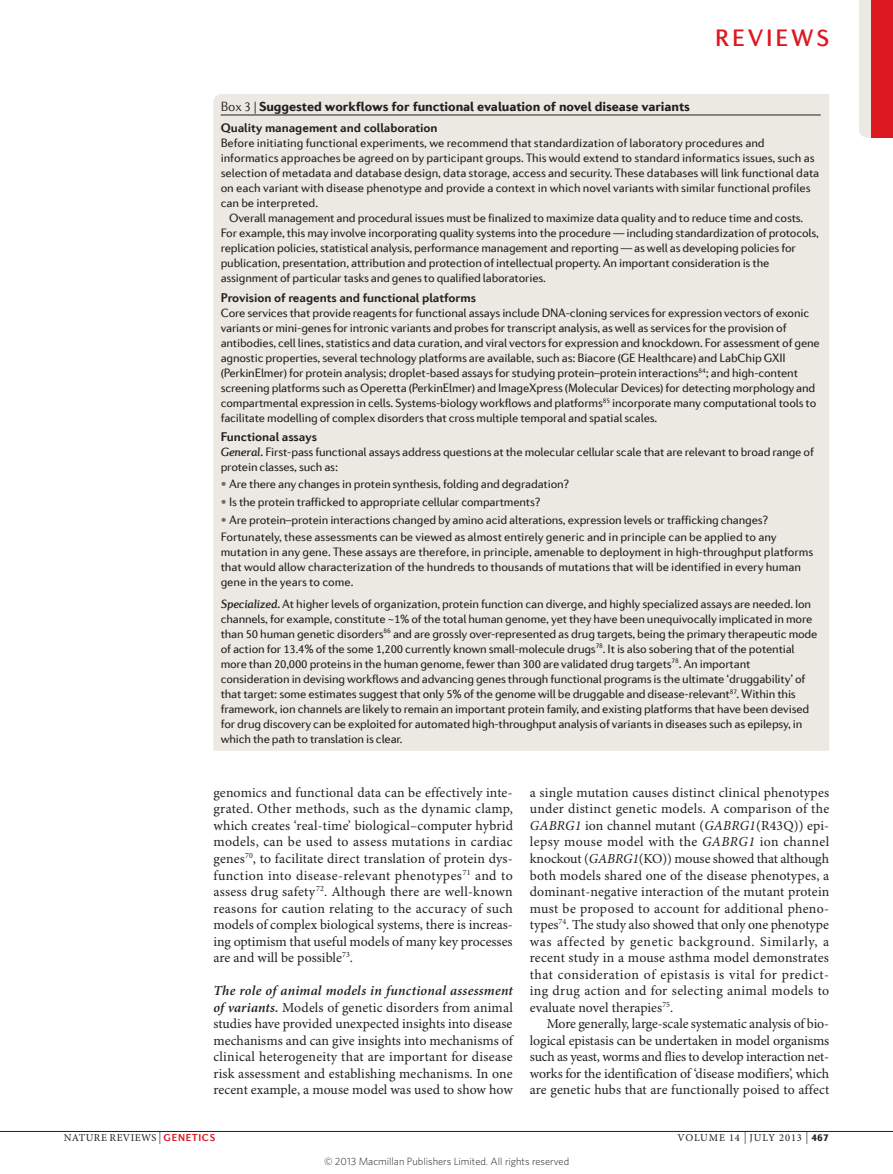
<style>
.page{position:relative;width:893px;height:1174px;background:#fff}
.page>*{position:absolute;margin:0;border:0;box-sizing:border-box;transform-origin:0 0}
.t1{font:500 24px "Diverda Sans Com";letter-spacing:.115em;color:#dc1820}
.bodyfirst{font:13.8px/16.5px "Minion Pro";letter-spacing:.005em;color:#231f20;text-align:justify}
.bodyindent{font:13.8px/16.5px "Minion Pro";letter-spacing:.005em;color:#231f20;text-align:justify}
.boxtitle{font:900 13.5px "Diverda Sans Com";letter-spacing:-.005em;color:#231f20}
.boxcrosshead{font:700 12.75px "Diverda Sans Com";letter-spacing:-.005em;color:#231f20}
.boxbody1{font:12.3px/15px "Diverda Sans Com";letter-spacing:-.015em;color:#231f20}
.boxbody1_inline{font:12.3px/15px "Diverda Sans Com";letter-spacing:-.015em;color:#231f20}
.boxbody{font:12.3px/15px "Diverda Sans Com";letter-spacing:-.015em;color:#231f20}
.boxbody1_inline_cros{font:12.3px/15px "Diverda Sans Com";letter-spacing:-.005em;color:#231f20}
.boxbullet{font:12.3px "Diverda Sans Com";letter-spacing:-.015em;color:#231f20}
.t2{font:300 10.5px "Whitney";color:#231f20}
.t3{font:10.5px "Minion Pro";letter-spacing:.05em;color:#231f20}
.t4{font:10.5px "Minion Pro";letter-spacing:.085em;color:#231f20}
.s1{font-weight:300}
.s2{font-weight:500;font-style:italic}
.s3{color:#6c6d70}
.s4{font-weight:600;font-style:italic}
.s5{font-style:italic}
.s6{font-size:12px}
.s7{font-family:"Diverda Sans Com";font-weight:700;font-size:10.2px;color:#dc1820}
.s8{font-family:"Diverda Sans Com";font-weight:900}
</style>
<div class="page">
<hr style="left:0;top:1131px;width:893px;height:1px;background:#231f20">
<div style="left:213px;top:94px;width:616px;height:656px;background:#ece8e2"></div>
<hr style="left:221px;top:115px;width:600px;height:1px;background:#231f20">
<svg style="left:859px;top:0;width:13px;height:138px;background:#ead8d3"></svg>
<div style="left:872px;top:0;width:21px;height:138px;background:#dc1820"></div>
<h1 class="t1" style="left:715px;top:24px;width:116px">REVIEWS</h1>
<p class="boxtitle" style="left:221px;top:98px;width:471px"><span class="s1">Box 3 |</span> Suggested workflows for functional evaluation of novel disease variants</p>
<p class="boxcrosshead" style="left:221px;top:120px;width:218px">Quality management and collaboration</p>
<p class="boxbody1" style="left:221px;top:136px;width:600px">Before initiating functional experiments, we recommend that standardization of laboratory procedures and informatics approaches be agreed on by participant groups. This would extend to standard informatics issues, such as selection of metadata and database design, data storage, access and security. These databases will link functional data on each variant with disease phenotype and provide a context in which novel variants with similar functional profiles can be interpreted.</p>
<p class="boxbody" style="left:221px;top:211px;width:600px;text-indent:9px">Overall management and procedural issues must be finalized to maximize data quality and to reduce time and costs.<br>For example, this may involve incorporating quality systems into the procedure — including standardization of protocols, replication policies, statistical analysis, performance management and reporting — as well as developing policies for publication, presentation, attribution and protection of intellectual property. An important consideration is the assignment of particular tasks and genes to qualified laboratories.</p>
<p class="boxcrosshead" style="left:221px;top:290px;width:257px">Provision of reagents and functional platforms</p>
<p class="boxbody1" style="left:221px;top:305px;width:601px">Core services that provide reagents for functional assays include DNA-cloning services for expression vectors of exonic variants or mini-genes for intronic variants and probes for transcript analysis, as well as services for the provision of antibodies, cell lines, statistics and data curation, and viral vectors for expression and knockdown. For assessment of gene agnostic properties, several technology platforms are available, such as: Biacore (GE Healthcare) and LabChip GXII (PerkinElmer) for protein analysis; droplet-based assays for studying protein–protein interactions<sup>84</sup>; and high-content screening platforms such as Operetta (PerkinElmer) and ImageXpress (Molecular Devices) for detecting morphology and compartmental expression in cells. Systems-biology workflows and platforms<sup>85</sup> incorporate many computational tools to facilitate modelling of complex disorders that cross multiple temporal and spatial scales.</p>
<p class="boxcrosshead" style="left:221px;top:429px;width:98px">Functional assays</p>
<p class="boxbody1_inline_cros" style="left:221px;top:444px;width:595px"><span class="s2">General.</span> First-pass functional assays address questions at the molecular cellular scale that are relevant to broad range of protein classes, such as:</p>
<p class="boxbullet" style="left:221px;top:476px;width:350px"><span class="s3">•</span> Are there any changes in protein synthesis, folding and degradation?</p>
<p class="boxbullet" style="left:221px;top:495px;width:321px"><span class="s3">•</span> Is the protein trafficked to appropriate cellular compartments?</p>
<p class="boxbullet" style="left:221px;top:513px;width:549px"><span class="s3">•</span> Are protein–protein interactions changed by amino acid alterations, expression levels or trafficking changes?</p>
<p class="boxbody1_inline_cros" style="left:221px;top:529px;width:594px">Fortunately, these assessments can be viewed as almost entirely generic and in principle can be applied to any mutation in any gene. These assays are therefore, in principle, amenable to deployment in high-throughput platforms that would allow characterization of the hundreds to thousands of mutations that will be identified in every human gene in the years to come.</p>
<p class="boxbody1_inline" style="left:221px;top:596px;width:598px"><span class="s2">Specialized.</span> At higher levels of organization, protein function can diverge, and highly specialized assays are needed. Ion channels, for example, constitute ~1% of the total human genome, yet they have been unequivocally implicated in more than 50 human genetic disorders<sup>86</sup> and are grossly over-represented as drug targets, being the primary therapeutic mode of action for 13.4% of the some 1,200 currently known small-molecule drugs<sup>78</sup>. It is also sobering that of the potential more than 20,000 proteins in the human genome, fewer than 300 are validated drug targets<sup>78</sup>. An important consideration in devising workflows and advancing genes through functional programs is the ultimate ‘druggability’ of that target: some estimates suggest that only 5% of the genome will be druggable and disease-relevant<sup>87</sup>. Within this framework, ion channels are likely to remain an important protein family, and existing platforms that have been devised for drug discovery can be exploited for automated high-throughput analysis of variants in diseases such as epilepsy, in which the path to translation is clear.</p>
<p class="bodyfirst" style="left:213px;top:785px;width:301px">genomics and functional data can be effectively inte&shy;grated. Other methods, such as the dynamic clamp, which creates ‘real-time’ biological–computer hybrid models, can be used to assess mutations in cardiac genes<sup>70</sup>, to facilitate direct translation of protein dys&shy;function into disease-relevant phenotypes<sup>71</sup> and to assess drug safety <sup>72</sup>. Although there are well-known reasons for caution relating to the accuracy of such models of complex biological systems, there is increas&shy;ing optimism that useful models of many key processes are and will be possible<sup>73</sup>.</p>
<p class="bodyfirst" style="left:213px;top:983px;width:301px"><span class="s4">The role of animal models in functional assessment of variants.</span> Models of genetic disorders from animal studies have provided unexpected insights into disease mechanisms and can give insights into mechanisms of clinical heterogeneity that are important for disease risk assessment and establishing mechanisms. In one recent example, a mouse model was used to show how</p>
<p class="bodyfirst" style="left:530px;top:785px;width:301px">a single mutation causes distinct clinical phenotypes under distinct genetic models. A comparison of the <span class="s5">GABRG1</span> ion channel mutant (<span class="s5">GABRG1</span>(R43Q)) epi&shy;lepsy mouse model with the <span class="s5">GABRG1</span> ion channel knockout (<span class="s5">GABRG1</span>(KO)) mouse showed that although both models shared one of the disease phenotypes, a dominant-negative interaction of the mutant protein must be proposed to account for additional pheno&shy;types<sup>74</sup>. The study also showed that only one phenotype was affected by genetic background. Similarly, a recent study in a mouse asthma model demonstrates that consideration of epistasis is vital for predict&shy;ing drug action and for selecting animal models to evaluate novel therapies<sup>75</sup>.</p>
<p class="bodyindent" style="left:530px;top:1016px;width:301px;text-indent:17px">More generally, large-scale systematic analysis of bio&shy;logical epistasis can be undertaken in model organisms such as yeast, worms and flies to develop interaction net&shy;works for the identification of ‘disease modifiers’, which are genetic hubs that are functionally poised to affect</p>
<p class="t3" style="left:64px;top:1131px;width:153px">NATURE REVIEWS <span class="s6">|</span> <span class="s7">GENETICS</span></p>
<p class="t4" style="left:678px;top:1131px;width:153px">VOLUME 14 <span class="s6">|</span> JULY 2013 <span class="s6">|</span> <span class="s8">467</span></p>
<p class="t2" style="left:324px;top:1154px;width:247px">© 2013 Macmillan Publishers Limited. All rights reserved</p>
</div>
